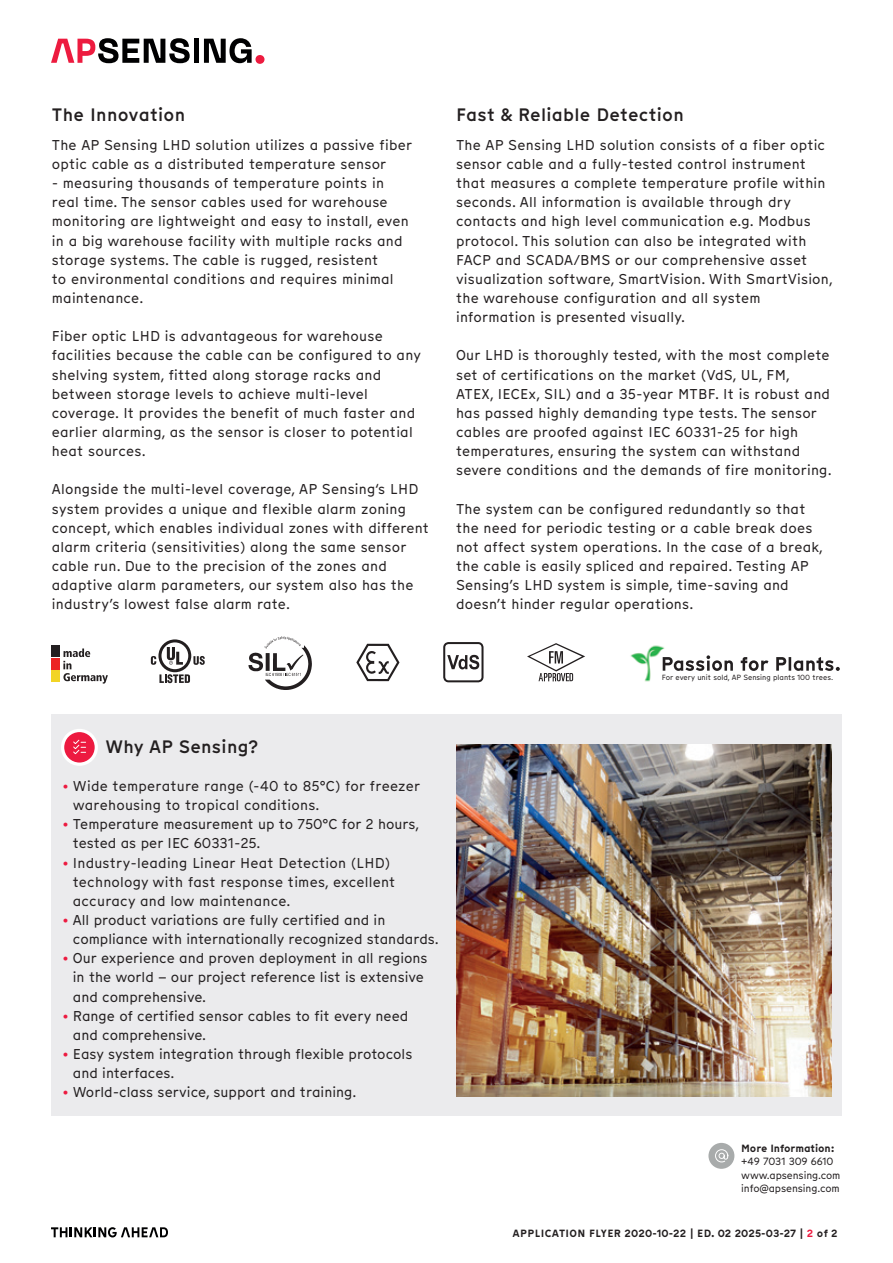
<style>
.page{position:relative;width:893px;height:1263px;background:#fff}
.page>*{position:absolute;margin:0;border:0;box-sizing:border-box;transform-origin:0 0}
.t1{font:500 18px "Munken Sans";letter-spacing:.015em;color:#231f20}
.t2{font:14.25px/19.2px "Munken Sans";letter-spacing:.015em;color:#231f20}
.t3{font:10.5px/13.5px "Munken Sans";letter-spacing:-.01em;color:#231f20}
.t4{font:700 10.5px "Munken Sans";letter-spacing:.01em;color:#231f20}
.t5{font:700 10.5px "Munken Sans";letter-spacing:-.01em;color:#231f20}
.t6{font:7.5px "Munken Sans";color:#231f20}
.s1{color:#ed1a40}
</style>
<div class="page">
<svg style="left:51px;top:1227px;width:117px;height:10px"></svg>
<div style="left:255px;top:55px;width:9px;height:9px;background:#ed1b3f;border-radius:50%"></div>
<svg style="left:51px;top:38px;width:139px;height:25px"></svg>
<div style="left:194px;top:39px;width:5px;height:24px;background:#000001"></div>
<svg style="left:204px;top:38px;width:48px;height:25px"></svg>
<div style="left:51px;top:670px;width:8px;height:12px;background:#f2d425"></div>
<svg style="left:63px;top:648px;width:45px;height:36px"></svg>
<div style="left:51px;top:658px;width:8px;height:11px;background:#ec2423"></div>
<div style="left:51px;top:646px;width:8px;height:11px;background:#231f20"></div>
<svg style="left:151px;top:639px;width:54px;height:44px"></svg>
<svg style="left:248px;top:636px;width:64px;height:54px"></svg>
<svg style="left:443px;top:642px;width:40px;height:40px"></svg>
<svg style="left:356px;top:644px;width:43px;height:37px"></svg>
<svg style="left:527px;top:643px;width:58px;height:38px"></svg>
<img style="left:630px;top:645px;width:35px;height:37px">
<svg style="left:663px;top:655px;width:177px;height:16px"></svg>
<div style="left:51px;top:714px;width:790px;height:402px;background:#ebebed"></div>
<svg style="left:63px;top:730px;width:33px;height:34px"></svg>
<div style="left:61px;top:729px;width:37px;height:37px;border:3px solid #fff;border-radius:50%"></div>
<svg style="left:72px;top:739px;width:15px;height:16px"></svg>
<img style="left:456px;top:744px;width:375px;height:352px">
<div style="left:707px;top:1141px;width:29px;height:29px;background:#a8abab;border-radius:50%"></div>
<div style="left:706px;top:1140px;width:31px;height:31px;border:3px solid #fff;border-radius:50%"></div>
<svg style="left:715px;top:1149px;width:14px;height:14px"></svg>
<p class="t1" style="left:52px;top:102px;width:135px">The Innovation</p>
<p class="t2" style="left:52px;top:135px;width:362px">The AP Sensing LHD solution utilizes a passive fiber optic cable as a distributed temperature sensor</p>
<p class="t2" style="left:52px;top:173px;width:358px">- measuring thousands of temperature points in real time. The sensor cables used for warehouse monitoring are lightweight and easy to install, even in a big warehouse facility with multiple racks and storage systems. The cable is rugged, resistent<br>to environmental conditions and requires minimal maintenance.</p>
<p class="t2" style="left:52px;top:326px;width:371px">Fiber optic LHD is advantageous for warehouse facilities because the cable can be configured to any shelving system, fitted along storage racks and between storage levels to achieve multi-level coverage. It provides the benefit of much faster and earlier alarming, as the sensor is closer to potential heat sources.</p>
<p class="t2" style="left:52px;top:479px;width:379px">Alongside the multi-level coverage, AP Sensing‘s LHD system provides a unique and flexible alarm zoning concept, which enables individual zones with different alarm criteria (sensitivities) along the same sensor cable run. Due to the precision of the zones and adaptive alarm parameters, our system also has the industry’s lowest false alarm rate.</p>
<p class="t1" style="left:456px;top:102px;width:229px">Fast &amp; Reliable Detection</p>
<p class="t2" style="left:456px;top:135px;width:378px">The AP Sensing LHD solution consists of a fiber optic sensor cable and a fully-tested control instrument that measures a complete temperature profile within seconds. All information is available through dry contacts and high level communication e.g. Modbus protocol. This solution can also be integrated with FACP and SCADA/BMS or our comprehensive asset visualization software, SmartVision. With SmartVision, the warehouse configuration and all system information is presented visually.</p>
<p class="t2" style="left:456px;top:345px;width:377px">Our LHD is thoroughly tested, with the most complete set of certifications on the market (VdS, UL, FM,<br>ATEX, IECEx, SIL) and a 35-year MTBF. It is robust and has passed highly demanding type tests. The sensor cables are proofed against IEC 60331-25 for high temperatures, ensuring the system can withstand severe conditions and the demands of fire monitoring.</p>
<p class="t2" style="left:456px;top:498px;width:368px">The system can be configured redundantly so that the need for periodic testing or a cable break does not affect system operations. In the case of a break, the cable is easily spliced and repaired. Testing AP Sensing’s LHD system is simple, time-saving and doesn’t hinder regular operations.</p>
<p class="t1" style="left:106px;top:733px;width:154px">Why AP Sensing?</p>
<p class="t2" style="left:73px;top:776px;width:349px;text-indent:-12px"><span class="s1">•</span>Wide temperature range (-40 to 85°C) for freezer warehousing to tropical conditions.</p>
<p class="t2" style="left:73px;top:814px;width:348px;text-indent:-12px"><span class="s1">•</span> Temperature measurement up to 750°C for 2 hours, tested as per IEC 60331-25.</p>
<p class="t2" style="left:73px;top:852px;width:324px;text-indent:-12px"><span class="s1">•</span>Industry-leading Linear Heat Detection (LHD) technology with fast response times, excellent accuracy and low maintenance.</p>
<p class="t2" style="left:73px;top:910px;width:367px;text-indent:-12px"><span class="s1">•</span> All product variations are fully certified and in compliance with internationally recognized standards.</p>
<p class="t2" style="left:73px;top:948px;width:356px;text-indent:-12px"><span class="s1">•</span> Our experience and proven deployment in all regions in the world – our project reference list is extensive and comprehensive.</p>
<p class="t2" style="left:73px;top:1005px;width:337px;text-indent:-12px"><span class="s1">•</span> Range of certified sensor cables to fit every need and comprehensive.</p>
<p class="t2" style="left:73px;top:1044px;width:341px;text-indent:-12px"><span class="s1">•</span> Easy system integration through flexible protocols and interfaces.</p>
<p class="t2" style="left:61px;top:1082px;width:297px"><span class="s1">•</span> World-class service, support and training.</p>
<p class="t6" style="left:662px;top:672px;width:173px">For every unit sold, AP Sensing plants 100 trees.</p>
<p class="t5" style="left:741px;top:1140px;width:95px">More Information:</p>
<p class="t3" style="left:741px;top:1154px;width:101px">+49 7031 309 6610 www.apsensing.com info@apsensing.com</p>
<p class="t4" style="left:512px;top:1226px;width:327px">APPLICATION FLYER 2020-10-22 | ED. 02 2025-03-27 | <span class="s1">2</span> of 2</p>
</div>
